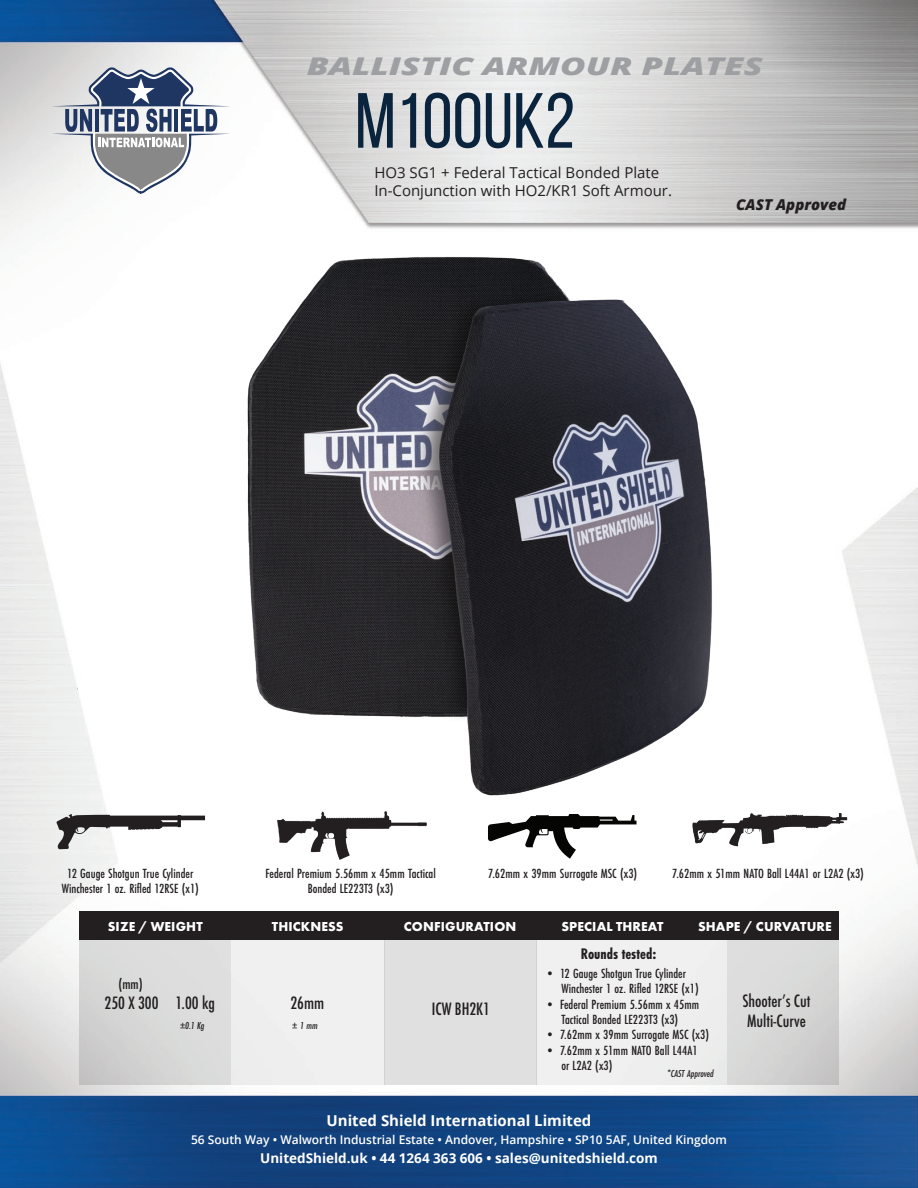
<style>
.page{position:relative;width:918px;height:1188px;background:#fff}
.page>*{position:absolute;margin:0;border:0;box-sizing:border-box;transform-origin:0 0}
.t1{font:78px "Bebas Neue";color:#0a243e}
.t2{font:italic 800 24.45px "Open Sans";color:#9d9fa2;scale:1.42 1}
.t3{font:500 condensed 16.5px "Futura";color:#231f20}
.t4{font:700 15.9px "Futura PT Cond";color:#231f20}
.t5{font:15px "Open Sans";color:#231f20}
.t6{font:700 15px "Open Sans";color:#fff}
.t7{font:italic 800 15px "Open Sans";color:#231f20}
.t8{font:500 13.8px "Futura PT Cond";color:#231f20}
.t9{font:700 13.5px "Futura PT";letter-spacing:.01em;color:#fff}
.t10{font:700 13.5px "Open Sans";color:#fff}
.t11{font:500 condensed 13.35px "Futura";color:#231f20}
.t12{font:600 12px "Open Sans";color:#fff}
.t13{font:italic 500 10.5px "Futura PT Cond";color:#231f20}
</style>
<div class="page">
<img style="left:0;top:0;width:918px;height:1188px">
<svg style="left:51px;top:67px;width:180px;height:127px"></svg>
<hr style="left:78px;top:687px;width:786px;height:3px;background:#fff">
<hr style="left:54px;top:687px;width:24px;height:3px;background:#ededec">
<img style="left:212px;top:234px;width:531px;height:585px">
<div style="left:79px;top:911px;width:760px;height:29px;background:#231f20"></div>
<svg style="left:79px;top:940px;width:152px;height:144px;fill:#d9dada"></svg>
<div style="left:231px;top:940px;width:153px;height:144px;background:#f0f0f0"></div>
<div style="left:384px;top:940px;width:153px;height:144px;background:#e0e0e0"></div>
<svg style="left:727px;top:940px;width:112px;height:144px;fill:#d9d9d8"></svg>
<div style="left:537px;top:940px;width:190px;height:144px;background:#f0f0f0"></div>
<img style="left:268px;top:808px;width:165px;height:54px">
<svg style="left:488px;top:814px;width:149px;height:45px"></svg>
<svg style="left:57px;top:814px;width:148px;height:35px"></svg>
<img style="left:686px;top:809px;width:164px;height:42px">
<p class="t2" style="left:307px;top:47px;width:323px">BALLISTIC ARMOUR PLATES</p>
<p class="t1" style="left:355px;top:79px;width:222px">M100UK2</p>
<p class="t5" style="left:374px;top:162px;width:286px">HO3 SG1 + Federal Tactical Bonded Plate</p>
<p class="t5" style="left:374px;top:180px;width:299px">In-Conjunction with HO2/KR1 Soft Armour.</p>
<p class="t7" style="left:736px;top:193px;width:111px">CAST Approved</p>
<p class="t8" style="left:67px;top:865px;width:128px">12 Gauge Shotgun True Cylinder</p>
<p class="t8" style="left:488px;top:865px;width:151px">7.62mm x 39mm Surrogate MSC (x3)</p>
<p class="t8" style="left:62px;top:881px;width:139px">Winchester 1 oz. Rifled 12RSE (x1)</p>
<p class="t8" style="left:266px;top:865px;width:172px">Federal Premium 5.56mm x 45mm Tactical</p>
<p class="t8" style="left:308px;top:881px;width:87px">Bonded LE223T3 (x3)</p>
<p class="t8" style="left:672px;top:865px;width:193px">7.62mm x 51mm NATO Ball L44A1 or L2A2 (x3)</p>
<p class="t9" style="left:108px;top:917px;width:96px">SIZE / WEIGHT</p>
<p class="t9" style="left:272px;top:917px;width:73px">THICKNESS</p>
<p class="t9" style="left:404px;top:917px;width:114px">CONFIGURATION</p>
<p class="t9" style="left:561px;top:917px;width:104px">SPECIAL THREAT</p>
<p class="t9" style="left:698px;top:917px;width:135px">SHAPE / CURVATURE</p>
<p class="t11" style="left:119px;top:975px;width:26px">(mm)</p>
<p class="t3" style="left:105px;top:992px;width:112px">250 X 300 1.00 kg</p>
<p class="t3" style="left:290px;top:992px;width:35px">26mm</p>
<p class="t13" style="left:292px;top:1020px;width:27px">± 1 mm</p>
<p class="t13" style="left:180px;top:1020px;width:26px">±0.1 Kg</p>
<p class="t3" style="left:432px;top:998px;width:60px">ICW BH2K1</p>
<p class="t4" style="left:581px;top:944px;width:77px">Rounds tested:</p>
<p class="t8" style="left:543px;top:965px;width:145px">• 12 Gauge Shotgun True Cylinder</p>
<p class="t8" style="left:561px;top:980px;width:139px">Winchester 1 oz. Rifled 12RSE (x1)</p>
<p class="t8" style="left:543px;top:996px;width:158px">• Federal Premium 5.56mm x 45mm</p>
<p class="t8" style="left:561px;top:1011px;width:118px">Tactical Bonded LE223T3 (x3)</p>
<p class="t8" style="left:543px;top:1026px;width:168px">• 7.62mm x 39mm Surrogate MSC (x3)</p>
<p class="t8" style="left:543px;top:1042px;width:156px">• 7.62mm x 51mm NATO Ball L44A1</p>
<p class="t8" style="left:561px;top:1057px;width:53px">or L2A2 (x3)</p>
<p class="t13" style="left:667px;top:1068px;width:49px">*CAST Approved</p>
<p class="t6" style="left:327px;top:1110px;width:266px">United Shield International Limited</p>
<p class="t10" style="left:260px;top:1148px;width:399px">UnitedShield.uk • 44 1264 363 606 • sales@unitedshield.com</p>
<p class="t12" style="left:191px;top:1131px;width:537px">56 South Way • Walworth Industrial Estate • Andover, Hampshire • SP10 5AF, United Kingdom</p>
<p class="t3" style="left:742px;top:990px;width:70px">Shooter’s Cut</p>
<p class="t3" style="left:747px;top:1010px;width:60px">Multi-Curve</p>
</div>
